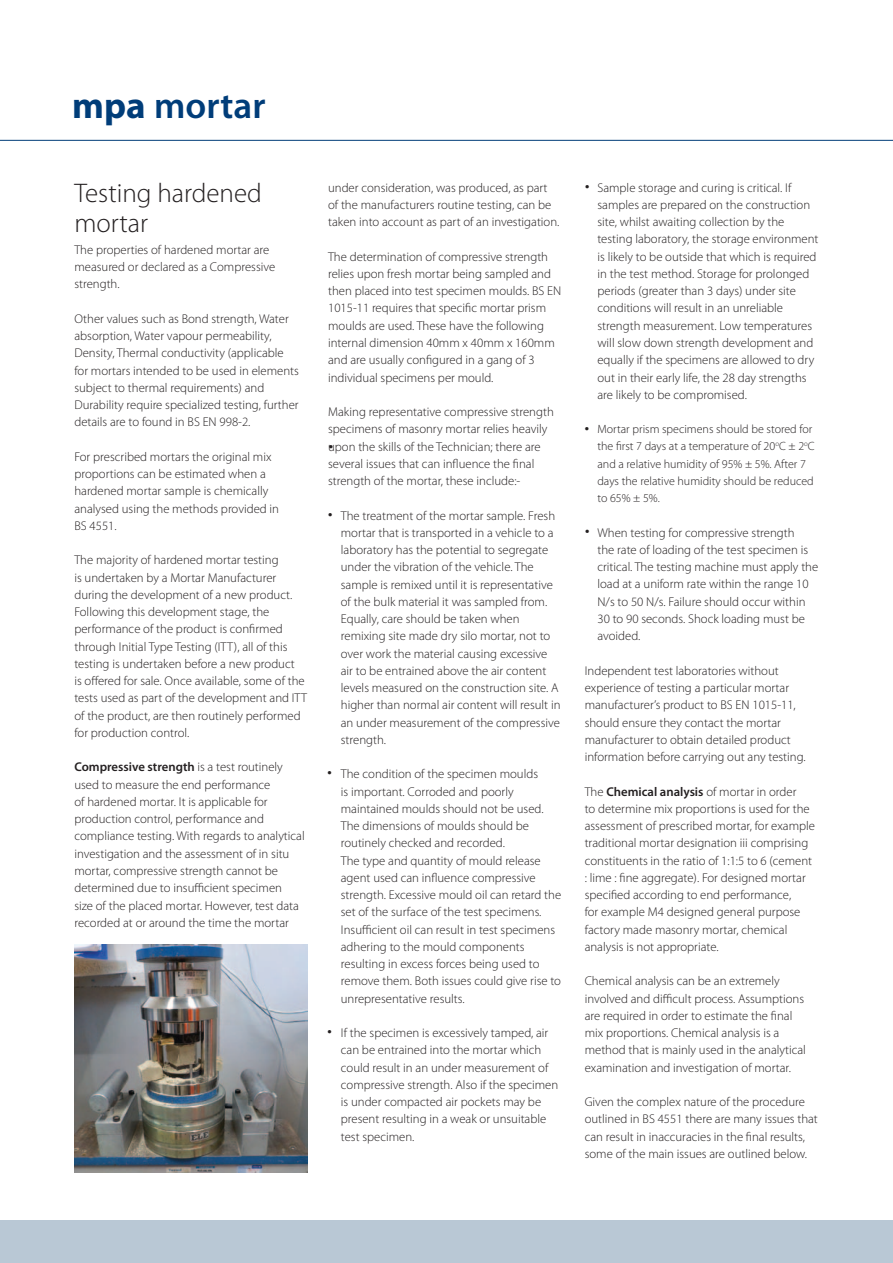
<style>
.page{position:relative;width:893px;height:1263px;background:#fff}
.page>*{position:absolute;margin:0;border:0;box-sizing:border-box;transform-origin:0 0}
.t1{font:600 37.05px "Myriad Pro";color:#003d79}
.t2{font:300 27px/30px "Myriad Pro";color:#231f20}
.t3{font:300 12.75px/17.2px "Myriad Pro";color:#231f20}
.t4{font:700 12.75px "Myriad Pro";color:#231f20}
.t5{font:300 12px/17.2px "Myriad Pro";color:#231f20}
.s1{font-weight:700}
.s2{font-weight:600}
</style>
<div class="page">
<hr style="left:0;top:140px;width:893px;height:1px;background:#003d78">
<img style="left:74px;top:945px;width:234px;height:227px">
<div style="left:0;top:1220px;width:893px;height:43px;background:#b9c8d5"></div>
<h1 class="t1" style="left:72px;top:82px;width:195px"><span class="s1">mpa</span> mortar</h1>
<h2 class="t2" style="left:74px;top:179px;width:189px">Testing hardened mortar</h2>
<p class="t3" style="left:74px;top:241px;width:202px">The properties of hardened mortar are measured or declared as a Compressive strength.</p>
<p class="t3" style="left:74px;top:310px;width:226px">Other values such as Bond strength, Water absorption, Water vapour permeability, Density, Thermal conductivity (applicable for mortars intended to be used in elements subject to thermal requirements) and Durability require specialized testing, further details are to found in BS EN 998-2.</p>
<p class="t3" style="left:74px;top:448px;width:206px">For prescribed mortars the original mix proportions can be estimated when a hardened mortar sample is chemically analysed using the methods provided in<br>BS 4551.</p>
<p class="t3" style="left:74px;top:552px;width:234px">The majority of hardened mortar testing<br>is undertaken by a Mortar Manufacturer during the development of a new product.<br>Following this development stage, the performance of the product is confirmed through Initial Type Testing (ITT), all of this testing is undertaken before a new product<br>is offered for sale. Once available, some of the tests used as part of the development and ITT of the product, are then routinely performed for production control.</p>
<p class="t3" style="left:74px;top:759px;width:232px"><span class="s2">Compressive strength</span> is a test routinely used to measure the end performance<br>of hardened mortar. It is applicable for production control, performance and compliance testing. With regards to analytical investigation and the assessment of in situ mortar, compressive strength cannot be determined due to insufficient specimen<br>size of the placed mortar. However, test data recorded at or around the time the mortar</p>
<p class="t3" style="left:328px;top:179px;width:233px">under consideration, was produced, as part of the manufacturers routine testing, can be taken into account as part of an investigation.</p>
<p class="t3" style="left:328px;top:248px;width:235px">The determination of compressive strength relies upon fresh mortar being sampled and then placed into test specimen moulds. BS EN 1015-11 requires that specific mortar prism moulds are used. These have the following internal dimension 40mm x 40mm x 160mm and are usually configured in a gang of 3 individual specimens per mould.</p>
<p class="t3" style="left:328px;top:403px;width:227px">Making representative compressive strength specimens of masonry mortar relies heavily upon the skills of the Technician; there are several issues that can influence the final strength of the mortar, these include:-</p>
<p class="t3" style="left:341px;top:507px;width:221px">The treatment of the mortar sample. Fresh mortar that is transported in a vehicle to a laboratory has the potential to segregate under the vibration of the vehicle. The sample is remixed until it is representative of the bulk material it was sampled from.<br>Equally, care should be taken when remixing site made dry silo mortar, not to over work the material causing excessive air to be entrained above the air content levels measured on the construction site. A higher than normal air content will result in an under measurement of the compressive strength.</p>
<p class="t3" style="left:341px;top:766px;width:222px">The condition of the specimen moulds<br>is important. Corroded and poorly maintained moulds should not be used.<br>The dimensions of moulds should be routinely checked and recorded.<br>The type and quantity of mould release agent used can influence compressive strength. Excessive mould oil can retard the set of the surface of the test specimens.<br>Insufficient oil can result in test specimens adhering to the mould components resulting in excess forces being used to remove them. Both issues could give rise to unrepresentative results.</p>
<p class="t3" style="left:341px;top:1024px;width:219px">If the specimen is excessively tamped, air can be entrained into the mortar which could result in an under measurement of compressive strength. Also if the specimen is under compacted air pockets may be present resulting in a weak or unsuitable test specimen.</p>
<p class="t4" style="left:328px;top:505px;width:6px">•</p>
<p class="t4" style="left:327px;top:763px;width:6px">•</p>
<p class="t4" style="left:327px;top:1023px;width:6px">•</p>
<p class="t3" style="left:597px;top:179px;width:223px">Sample storage and curing is critical. If samples are prepared on the construction site, whilst awaiting collection by the testing laboratory, the storage environment is likely to be outside that which is required in the test method. Storage for prolonged periods (greater than 3 days) under site conditions will result in an unreliable strength measurement. Low temperatures will slow down strength development and equally if the specimens are allowed to dry out in their early life, the 28 day strengths are likely to be compromised.</p>
<p class="t5" style="left:597px;top:421px;width:219px">Mortar prism specimens should be stored for the first 7 days at a temperature of 20<sup>o</sup>C ± 2<sup>o</sup>C and a relative humidity of 95% ± 5%. After 7 days the relative humidity should be reduced to 65% ± 5%.</p>
<p class="t3" style="left:597px;top:524px;width:222px">When testing for compressive strength<br>the rate of loading of the test specimen is critical. The testing machine must apply the load at a uniform rate within the range 10<br>N/s to 50 N/s. Failure should occur within 30 to 90 seconds. Shock loading must be avoided.</p>
<p class="t3" style="left:585px;top:662px;width:222px">Independent test laboratories without experience of testing a particular mortar manufacturer’s product to BS EN 1015-11, should ensure they contact the mortar manufacturer to obtain detailed product information before carrying out any testing.</p>
<p class="t3" style="left:585px;top:783px;width:232px">The <span class="s2">Chemical analysis</span> of mortar in order<br>to determine mix proportions is used for the assessment of prescribed mortar, for example traditional mortar designation iii comprising constituents in the ratio of 1:1:5 to 6 (cement : lime : fine aggregate). For designed mortar specified according to end performance,<br>for example M4 designed general purpose factory made masonry mortar, chemical analysis is not appropriate.</p>
<p class="t3" style="left:585px;top:973px;width:223px">Chemical analysis can be an extremely involved and difficult process. Assumptions are required in order to estimate the final mix proportions. Chemical analysis is a method that is mainly used in the analytical examination and investigation of mortar.</p>
<p class="t3" style="left:585px;top:1093px;width:235px">Given the complex nature of the procedure outlined in BS 4551 there are many issues that can result in inaccuracies in the final results, some of the main issues are outlined below.</p>
<p class="t4" style="left:585px;top:177px;width:6px">•</p>
<p class="t4" style="left:585px;top:419px;width:6px">•</p>
<p class="t4" style="left:590px;top:541px;width:6px;rotate:-180deg">•</p>
</div>
